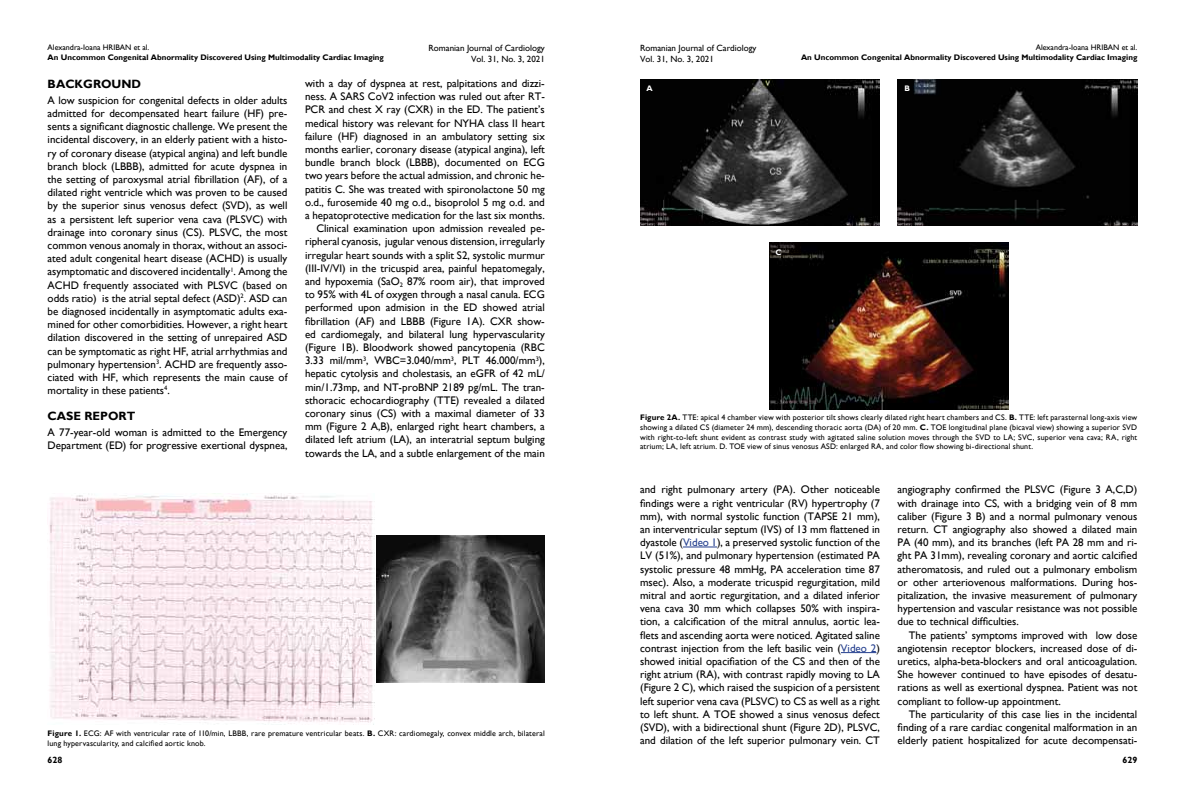
<style>
.page{position:relative;width:1185px;height:791px;background:#fff}
.page>*{position:absolute;margin:0;border:0;box-sizing:border-box;transform-origin:0 0}
.t1{font:700 12px "Gill Sans";color:#000}
.t2{font:11px/13.2px "Gill Sans";color:#000;text-align:justify}
.t3{font:9px/10.8px "Gill Sans";color:#000;text-align:right}
.t4{font:700 9px "Gill Sans";color:#000}
.t5{font:8px/9.6px "Gill Sans";letter-spacing:.015em;color:#000}
.t6{font:700 8px "Gill Sans";color:#000}
.t7{font:700 8px "Gill Sans";color:#fff}
.s1{font-weight:700}
.s2{color:#25408f}
</style>
<div class="page">
<hr style="left:683px;top:547px;width:34px;height:1px;background:#25408f">
<hr style="left:841px;top:652px;width:35px;height:1px;background:#25408f">
<img style="left:49px;top:493px;width:325px;height:231px">
<img style="left:376px;top:535px;width:169px;height:147px">
<img style="left:769px;top:242px;width:239px;height:167px">
<img style="left:641px;top:79px;width:239px;height:146px">
<img style="left:898px;top:79px;width:239px;height:146px">
<p class="t5" style="left:48px;top:43px;width:103px">Alexandra-Ioana HRIBAN et al.</p>
<p class="t6" style="left:48px;top:52px;width:338px">An Uncommon Congenital Abnormality Discovered Using Multimodality Cardiac Imaging</p>
<p class="t3" style="left:428px;top:43px;width:118px">Romanian Journal of Cardiology<br>Vol. 31, No. 3, 2021</p>
<p class="t3" style="left:640px;top:43px;width:118px;text-align:left">Romanian Journal of Cardiology<br>Vol. 31, No. 3, 2021</p>
<p class="t5" style="left:1036px;top:43px;width:103px">Alexandra-Ioana HRIBAN et al.</p>
<p class="t6" style="left:801px;top:52px;width:338px">An Uncommon Congenital Abnormality Discovered Using Multimodality Cardiac Imaging</p>
<p class="t1" style="left:48px;top:76px;width:95px">BACKGROUND</p>
<p class="t2" style="left:48px;top:94px;width:241px">A low suspicion for congenital defects in older adults admitted for decompensated heart failure (HF) pre&shy;sents a significant diagnostic challenge. We present the incidental discovery, in an elderly patient with a histo&shy;ry of coronary disease (atypical angina) and left bundle branch block (LBBB), admitted for acute dyspnea in the setting of paroxysmal atrial fibrillation (AF), of a dilated right ventricle which was proven to be caused by the superior sinus venosus defect (SVD), as well as a persistent left superior vena cava (PLSVC) with drainage into coronary sinus (CS). PLSVC, the most common venous anomaly in thorax, without an associ&shy;ated adult congenital heart disease (ACHD) is usually asymptomatic and discovered incidentally<sup>1</sup>. Among the ACHD frequently associated with PLSVC (based on odds ratio) is the atrial septal defect (ASD)<sup>2</sup>. ASD can be diagnosed incidentally in asymptomatic adults exa&shy;mined for other comorbidities. However, a right heart dilation discovered in the setting of unrepaired ASD can be symptomatic as right HF, atrial arrhythmias and pulmonary hypertension<sup>3</sup>. ACHD are frequently asso&shy;ciated with HF, which represents the main cause of mortality in these patients<sup>4</sup>.</p>
<p class="t1" style="left:48px;top:409px;width:89px">CASE REPORT</p>
<p class="t2" style="left:48px;top:426px;width:241px">A 77-year-old woman is admitted to the Emergency<br>Department (ED) for progressive exertional dyspnea,</p>
<p class="t2" style="left:305px;top:77px;width:241px;text-align:right">with a day of dyspnea at rest, palpitations and dizzi&shy;ness. A SARS CoV2 infection was ruled out after RT-PCR and chest X ray (CXR) in the ED. The patient’s medical history was relevant for NYHA class II heart failure (HF) diagnosed in an ambulatory setting six months earlier, coronary disease (atypical angina), left bundle branch block (LBBB), documented on ECG two years before the actual admission, and chronic he&shy;patitis C. She was treated with spironolactone 50 mg o.d., furosemide 40 mg o.d., bisoprolol 5 mg o.d. and a hepatoprotective medication for the last six months.<br>Clinical examination upon admission revealed pe&shy;ripheral cyanosis, jugular venous distension, irregularly irregular heart sounds with a split S2, systolic murmur (III-IV/VI) in the tricuspid area, painful hepatomegaly, and hypoxemia (SaO<sub>2</sub> 87% room air), that improved to 95% with 4L of oxygen through a nasal canula. ECG performed upon admision in the ED showed atrial fibrillation (AF) and LBBB (Figure 1A). CXR show&shy;ed cardiomegaly, and bilateral lung hypervascularity (Figure 1B). Bloodwork showed pancytopenia (RBC 3.33 mil/mm<sup>3</sup>, WBC=3.040/mm<sup>3</sup>, PLT 46.000/mm<sup>3</sup>), hepatic cytolysis and cholestasis, an eGFR of 42 mL/ min/1.73mp, and NT-proBNP 2189 pg/mL. The tran&shy;sthoracic echocardiography (TTE) revealed a dilated coronary sinus (CS) with a maximal diameter of 33 mm (Figure 2 A,B), enlarged right heart chambers, a dilated left atrium (LA), an interatrial septum bulging towards the LA, and a subtle enlargement of the main</p>
<p class="t7" style="left:647px;top:83px;width:8px">A</p>
<p class="t7" style="left:905px;top:83px;width:7px">B</p>
<p class="t7" style="left:776px;top:248px;width:8px">C</p>
<p class="t5" style="left:640px;top:413px;width:499px;text-align:justify"><span class="s1">Figure 2A.</span> TTE: apical 4 chamber view with posterior tilt shows clearly dilated right heart chambers and CS. <span class="s1">B.</span> TTE: left parasternal long-axis view showing a dilated CS (diameter 24 mm), descending thoracic aorta (DA) of 20 mm. <span class="s1">C.</span> TOE longitudinal plane (bicaval view) showing a superior SVD with right-to-left shunt evident as contrast study with agitated saline solution moves through the SVD to LA; SVC, superior vena cava; RA, right atrium; LA, left atrium. D. TOE view of sinus venosus ASD: enlarged RA, and color flow showing bi-directional shunt.</p>
<p class="t5" style="left:48px;top:729px;width:499px"><span class="s1">Figure 1.</span> ECG: AF with ventricular rate of 110/min, LBBB, rare premature ventricular beats. <span class="s1">B.</span> CXR: cardiomegaly, convex middle arch, bilateral lung hypervascularity, and calcified aortic knob.</p>
<p class="t2" style="left:640px;top:483px;width:241px">and right pulmonary artery (PA). Other noticeable findings were a right ventricular (RV) hypertrophy (7 mm), with normal systolic function (TAPSE 21 mm), an interventricular septum (IVS) of 13 mm flattened in dyastole (<span class="s2">Video 1</span>), a preserved systolic function of the LV (51%), and pulmonary hypertension (estimated PA systolic pressure 48 mmHg, PA acceleration time 87 msec). Also, a moderate tricuspid regurgitation, mild mitral and aortic regurgitation, and a dilated inferior vena cava 30 mm which collapses 50% with inspira&shy;tion, a calcification of the mitral annulus, aortic lea&shy;flets and ascending aorta were noticed. Agitated saline contrast injection from the left basilic vein (<span class="s2">Video 2</span>) showed initial opacifiation of the CS and then of the right atrium (RA), with contrast rapidly moving to LA (Figure 2 C), which raised the suspicion of a persistent left superior vena cava (PLSVC) to CS as well as a right to left shunt. A TOE showed a sinus venosus defect (SVD), with a bidirectional shunt (Figure 2D), PLSVC, and dilation of the left superior pulmonary vein. CT</p>
<p class="t2" style="left:897px;top:483px;width:241px">angiography confirmed the PLSVC (Figure 3 A,C,D) with drainage into CS, with a bridging vein of 8 mm caliber (Figure 3 B) and a normal pulmonary venous return. CT angiography also showed a dilated main PA (40 mm), and its branches (left PA 28 mm and ri&shy;ght PA 31mm), revealing coronary and aortic calcified atheromatosis, and ruled out a pulmonary embolism or other arteriovenous malformations. During hos&shy;pitalization, the invasive measurement of pulmonary hypertension and vascular resistance was not possible due to technical difficulties.</p>
<p class="t2" style="left:897px;top:628px;width:241px;text-indent:11px">The patients’ symptoms improved with low dose angiotensin receptor blockers, increased dose of di&shy;uretics, alpha-beta-blockers and oral anticoagulation.<br>She however continued to have episodes of desatu&shy;rations as well as exertional dyspnea. Patient was not compliant to follow-up appointment.</p>
<p class="t2" style="left:897px;top:708px;width:241px;text-indent:11px">The particularity of this case lies in the incidental finding of a rare cardiac congenital malformation in an elderly patient hospitalized for acute decompensati-</p>
<p class="t4" style="left:48px;top:754px;width:16px">628</p>
<p class="t4" style="left:1122px;top:754px;width:16px">629</p>
</div>
